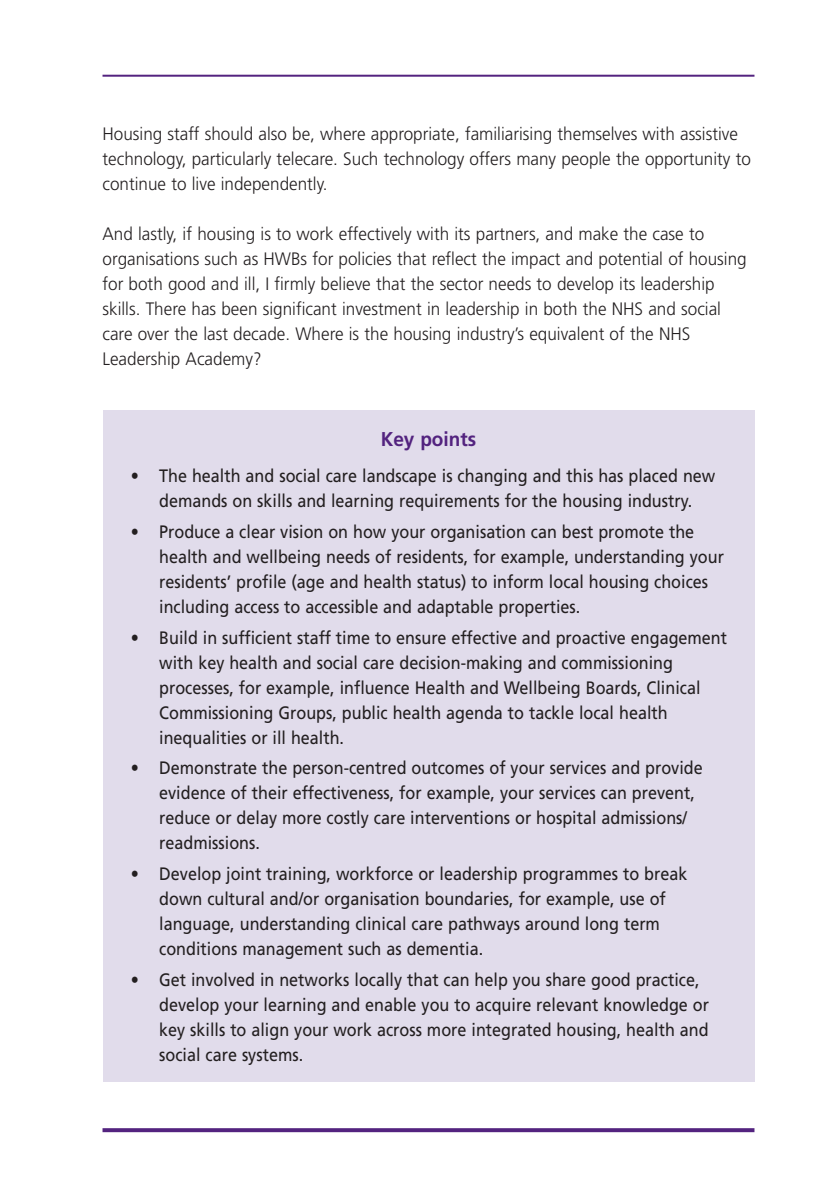
<style>
.page{position:relative;width:840px;height:1192px;background:#fff}
.page>*{position:absolute;margin:0;border:0;box-sizing:border-box;transform-origin:0 0}
.t1{font:700 20px "Frutiger";color:#53237f;scale:.95 1}
.t2{font:18px/25px "Frutiger";color:#231f20;scale:.9 1}
.t3{font:300 18px/25px "Frutiger";color:#231f20;scale:.95 1}
</style>
<div class="page">
<div style="left:103px;top:410px;width:651px;height:672px;background:#e1dceb"></div>
<hr style="left:103px;top:75px;width:651px;height:2px;background:#53237f">
<svg style="left:103px;top:1128px;width:651px;height:4px;background:#5a2d84"></svg>
<p class="t3" style="left:103px;top:123px;width:684px">Housing staff should also be, where appropriate, familiarising themselves with assistive technology, particularly telecare. Such technology offers many people the opportunity to continue to live independently.</p>
<p class="t3" style="left:103px;top:223px;width:680px">And lastly, if housing is to work effectively with its partners, and make the case to organisations such as HWBs for policies that reflect the impact and potential of housing for both good and ill, I firmly believe that the sector needs to develop its leadership skills. There has been significant investment in leadership in both the NHS and social care over the last decade. Where is the housing industry’s equivalent of the NHS Leadership Academy?</p>
<p class="t1" style="left:381px;top:431px;width:102px">Key points</p>
<p class="t2" style="left:131px;top:465px;width:651px;text-align:center">• The health and social care landscape is changing and this has placed new demands on skills and learning requirements for the housing industry.</p>
<p class="t2" style="left:159px;top:521px;width:629px;text-indent:-28px">• Produce a clear vision on how your organisation can best promote the health and wellbeing needs of residents, for example, understanding your residents’ profile (age and health status) to inform local housing choices including access to accessible and adaptable properties.</p>
<p class="t2" style="left:159px;top:626px;width:633px;text-indent:-28px">• Build in sufficient staff time to ensure effective and proactive engagement with key health and social care decision-making and commissioning processes, for example, influence Health and Wellbeing Boards, Clinical Commissioning Groups, public health agenda to tackle local health inequalities or ill health.</p>
<p class="t2" style="left:159px;top:757px;width:605px;text-indent:-28px">• Demonstrate the person-centred outcomes of your services and provide evidence of their effectiveness, for example, your services can prevent, reduce or delay more costly care interventions or hospital admissions/ readmissions.</p>
<p class="t2" style="left:159px;top:863px;width:589px;text-indent:-28px">• Develop joint training, workforce or leadership programmes to break down cultural and/or organisation boundaries, for example, use of language, understanding clinical care pathways around long term conditions management such as dementia.</p>
<p class="t2" style="left:159px;top:968px;width:613px;text-indent:-28px">• Get involved in networks locally that can help you share good practice, develop your learning and enable you to acquire relevant knowledge or key skills to align your work across more integrated housing, health and social care systems.</p>
</div>
